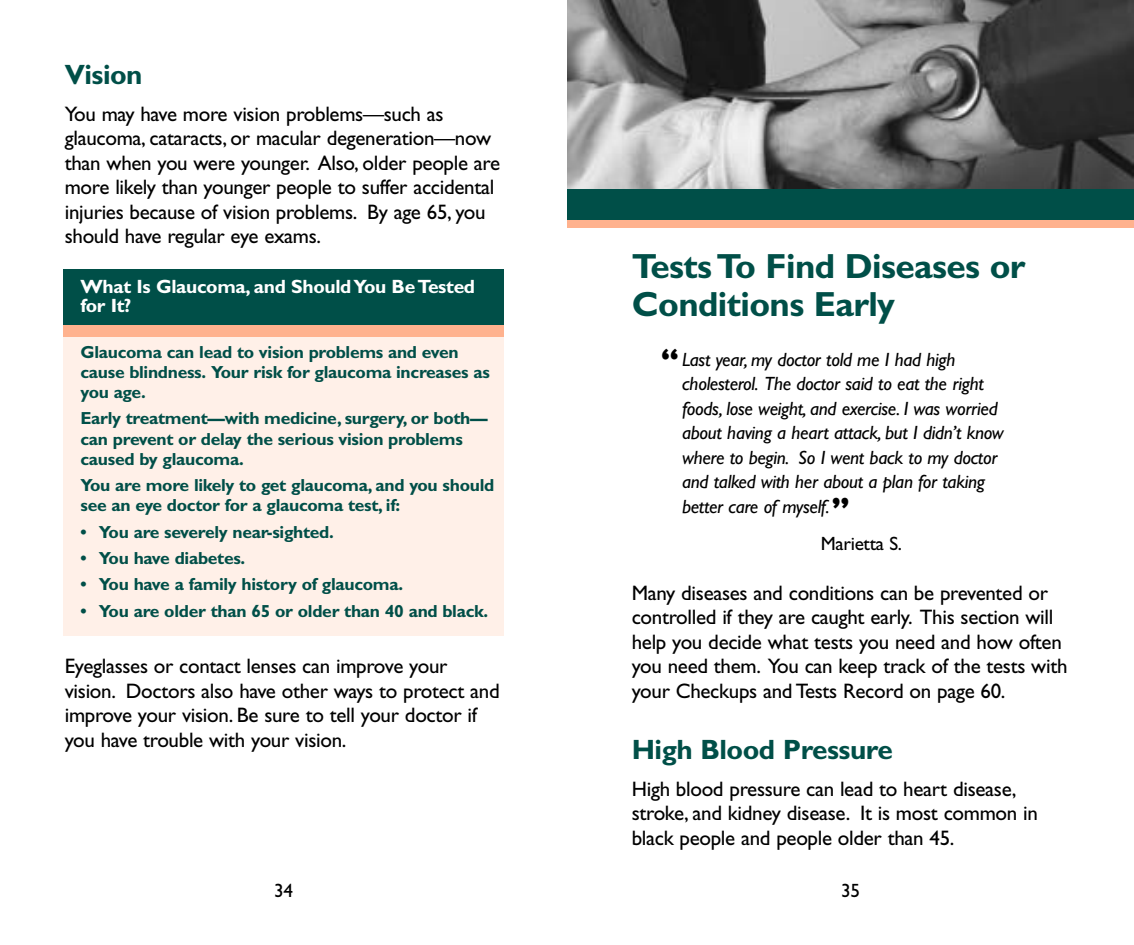
<style>
.page{position:relative;width:1134px;height:945px;background:#fff}
.page>*{position:absolute;margin:0;border:0;box-sizing:border-box;transform-origin:0 0}
.t1{font:600 42px "Bookman";color:#000}
.t2{font:700 35px/38.5px "Gill Sans";letter-spacing:-.015em;color:#004f48}
.t3{font:700 28px "Gill Sans";letter-spacing:-.015em;color:#004f48}
.t4{font:21px/24.5px "Gill Sans";letter-spacing:-.015em;color:#000}
.t5{font:italic 19.25px/24.5px "Gill Sans";letter-spacing:-.015em;color:#000}
.t6{font:700 19.25px/19.2px "Gill Sans";letter-spacing:-.015em;color:#fff}
.t7{font:19.25px "Gill Sans";letter-spacing:-.015em;color:#000}
.t8{font:700 17.5px/20.1px "Gill Sans";letter-spacing:-.015em;color:#004f48}
</style>
<div class="page">
<div style="left:63px;top:322px;width:441px;height:314px;background:#fff0e8"></div>
<div style="left:63px;top:322px;width:441px;height:15px;background:#ffb28e"></div>
<div style="left:63px;top:270px;width:441px;height:55px;background:#004f48"></div>
<img style="left:567px;top:0;width:567px;height:189px">
<div style="left:567px;top:189px;width:567px;height:31px;background:#004f48"></div>
<div style="left:567px;top:220px;width:567px;height:8px;background:#ffb28e"></div>
<h3 class="t3" style="left:65px;top:64px;width:79px">Vision</h3>
<p class="t4" style="left:65px;top:104px;width:437px">You may have more vision problems—such as glaucoma, cataracts, or macular degeneration—now than when you were younger. Also, older people are more likely than younger people to suffer accidental injuries because of vision problems. By age 65, you should have regular eye exams.</p>
<p class="t6" style="left:80px;top:279px;width:396px">What Is Glaucoma, and Should You Be Tested for It?</p>
<p class="t8" style="left:80px;top:343px;width:411px">Glaucoma can lead to vision problems and even cause blindness. Your risk for glaucoma increases as you age.</p>
<p class="t8" style="left:80px;top:410px;width:409px">Early treatment—with medicine, surgery, or both— can prevent or delay the serious vision problems caused by glaucoma.</p>
<p class="t8" style="left:80px;top:477px;width:415px">You are more likely to get glaucoma, and you should see an eye doctor for a glaucoma test, if:</p>
<p class="t8" style="left:80px;top:523px;width:255px">• You are severely near-sighted.</p>
<p class="t8" style="left:80px;top:550px;width:166px">• You have diabetes.</p>
<p class="t8" style="left:80px;top:576px;width:324px">• You have a family history of glaucoma.</p>
<p class="t8" style="left:80px;top:602px;width:409px">• You are older than 65 or older than 40 and black.</p>
<p class="t4" style="left:65px;top:656px;width:437px">Eyeglasses or contact lenses can improve your vision. Doctors also have other ways to protect and improve your vision. Be sure to tell your doctor if you have trouble with your vision.</p>
<h2 class="t2" style="left:632px;top:250px;width:395px">Tests To Find Diseases or<br>Conditions Early</h2>
<p class="t5" style="left:682px;top:349px;width:323px">Last year, my doctor told me I had high cholesterol. The doctor said to eat the right foods, lose weight, and exercise. I was worried about having a heart attack, but I didn’t know where to begin. So I went back to my doctor and talked with her about a plan for taking better care of myself.</p>
<p class="t7" style="left:821px;top:536px;width:83px">Marietta S.</p>
<p class="t4" style="left:632px;top:582px;width:437px">Many diseases and conditions can be prevented or controlled if they are caught early. This section will help you decide what tests you need and how often you need them. You can keep track of the tests with your Checkups and Tests Record on page 60.</p>
<h3 class="t3" style="left:632px;top:739px;width:263px">High Blood Pressure</h3>
<p class="t4" style="left:632px;top:779px;width:408px">High blood pressure can lead to heart disease, stroke, and kidney disease. It is most common in black people and people older than 45.</p>
<h1 class="t1" style="left:659px;top:339px;width:24px">“</h1>
<h1 class="t1" style="left:830px;top:488px;width:24px">”</h1>
<p class="t7" style="left:274px;top:883px;width:20px">34</p>
<p class="t7" style="left:841px;top:883px;width:20px">35</p>
</div>
